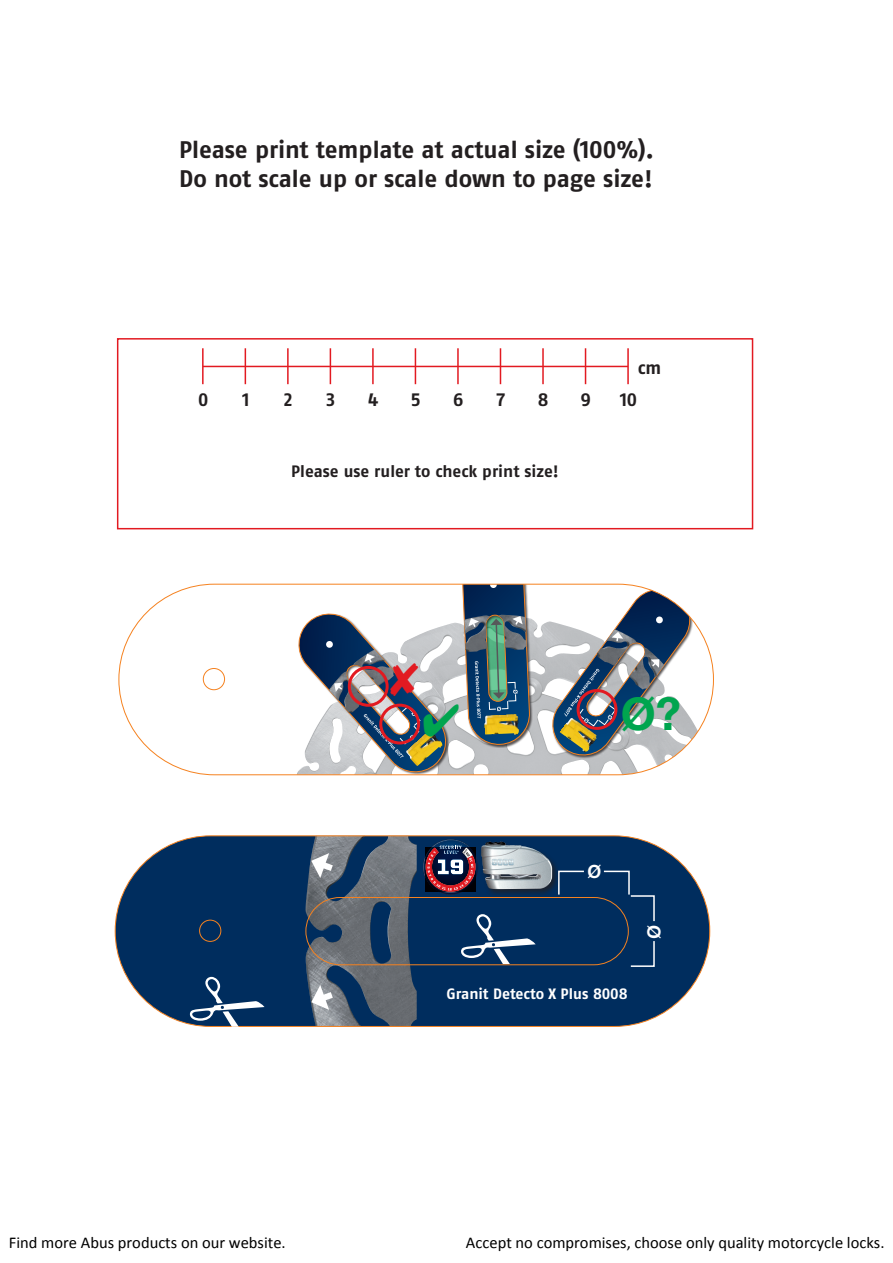
<style>
.page{position:relative;width:893px;height:1263px;background:#fff}
.page>*{position:absolute;margin:0;border:0;box-sizing:border-box;transform-origin:0 0}
.t1{font:700 45px "Helvetica Neue";color:#00a54f}
.t2{font:700 24px/28.8px "ABUS Fago Pro";letter-spacing:-.005em;color:#231f20}
.t3{font:700 18px "ABUS Fago Pro";color:#231f20}
.t4{font:700 18px "Helvetica";color:#fff}
.t5{font:16.5px "Calibri";color:#000}
.t6{font:700 16.5px "ABUS Fago Pro";color:#231f20}
.t7{font:700 15px "ABUS Fago Pro";color:#fff}
</style>
<div class="page">
<hr style="left:203px;top:366px;width:425px;height:1px;background:#e21a21">
<hr style="left:202px;top:348px;width:2px;height:36px;background:#e21a21">
<hr style="left:245px;top:348px;width:1px;height:36px;background:#e21a21">
<hr style="left:287px;top:348px;width:2px;height:36px;background:#e21a21">
<hr style="left:330px;top:348px;width:1px;height:36px;background:#e21a21">
<hr style="left:372px;top:348px;width:2px;height:36px;background:#e21a21">
<hr style="left:415px;top:348px;width:1px;height:36px;background:#e21a21">
<hr style="left:457px;top:348px;width:2px;height:36px;background:#e21a21">
<hr style="left:500px;top:348px;width:1px;height:36px;background:#e21a21">
<hr style="left:542px;top:348px;width:2px;height:36px;background:#e21a21">
<hr style="left:585px;top:348px;width:1px;height:36px;background:#e21a21">
<hr style="left:627px;top:348px;width:2px;height:36px;background:#e21a21">
<div style="left:117px;top:338px;width:636px;height:191px;border:2px solid #e21a21"></div>
<img style="left:530px;top:620px;width:183px;height:155px">
<div style="left:462px;top:584px;width:71px;height:164px;background:#231f20;opacity:.75"></div>
<svg style="left:548px;top:585px;width:146px;height:174px"></svg>
<div style="left:577px;top:689px;width:40px;height:41px;border:3px solid #e21a21;border-radius:50%"></div>
<div style="left:203px;top:668px;width:22px;height:22px;border:1px solid #f58220;border-radius:50%"></div>
<div style="left:115px;top:836px;width:595px;height:190px;background:#002d5e;border-radius:95px"></div>
<img style="left:306px;top:837px;width:111px;height:188px">
<svg style="left:311px;top:985px;width:28px;height:25px"></svg>
<div style="left:199px;top:920px;width:22px;height:22px;border:1px solid #f58220;border-radius:50%"></div>
<svg style="left:305px;top:839px;width:350px;height:129px"></svg>
<svg style="left:190px;top:1023px;width:75px;height:4px"></svg>
<svg style="left:295px;top:584px;width:235px;height:191px"></svg>
<h2 class="t2" style="left:179px;top:136px;width:477px">Please print template at actual size (100%).<br>Do not scale up or scale down to page size!</h2>
<p class="t3" style="left:638px;top:357px;width:25px">cm</p>
<p class="t3" style="left:198px;top:388px;width:12px">0</p>
<p class="t3" style="left:620px;top:388px;width:19px">10</p>
<p class="t3" style="left:284px;top:388px;width:10px">2</p>
<p class="t3" style="left:326px;top:388px;width:10px">3</p>
<p class="t3" style="left:453px;top:388px;width:12px">6</p>
<p class="t3" style="left:538px;top:388px;width:12px">8</p>
<p class="t3" style="left:581px;top:388px;width:12px">9</p>
<p class="t3" style="left:242px;top:388px;width:9px">1</p>
<p class="t3" style="left:368px;top:388px;width:12px">4</p>
<p class="t3" style="left:411px;top:388px;width:11px">5</p>
<p class="t3" style="left:496px;top:388px;width:10px">7</p>
<p class="t6" style="left:291px;top:461px;width:269px">Please use ruler to check print size!</p>
<h1 class="t1" style="left:621px;top:678px;width:62px">Ø?</h1>
<p class="t4" style="left:601px;top:886px;width:16px;rotate:-180deg">Ø</p>
<p class="t4" style="left:640px;top:938px;width:16px;rotate:-90deg">Ø</p>
<p class="t7" style="left:446px;top:985px;width:183px">Granit Detecto X Plus 8008</p>
<p class="t5" style="left:9px;top:1231px;width:278px">Find more Abus products on our website.</p>
<p class="t5" style="left:466px;top:1231px;width:420px">Accept no compromises, choose only quality motorcycle locks.</p>
</div>
